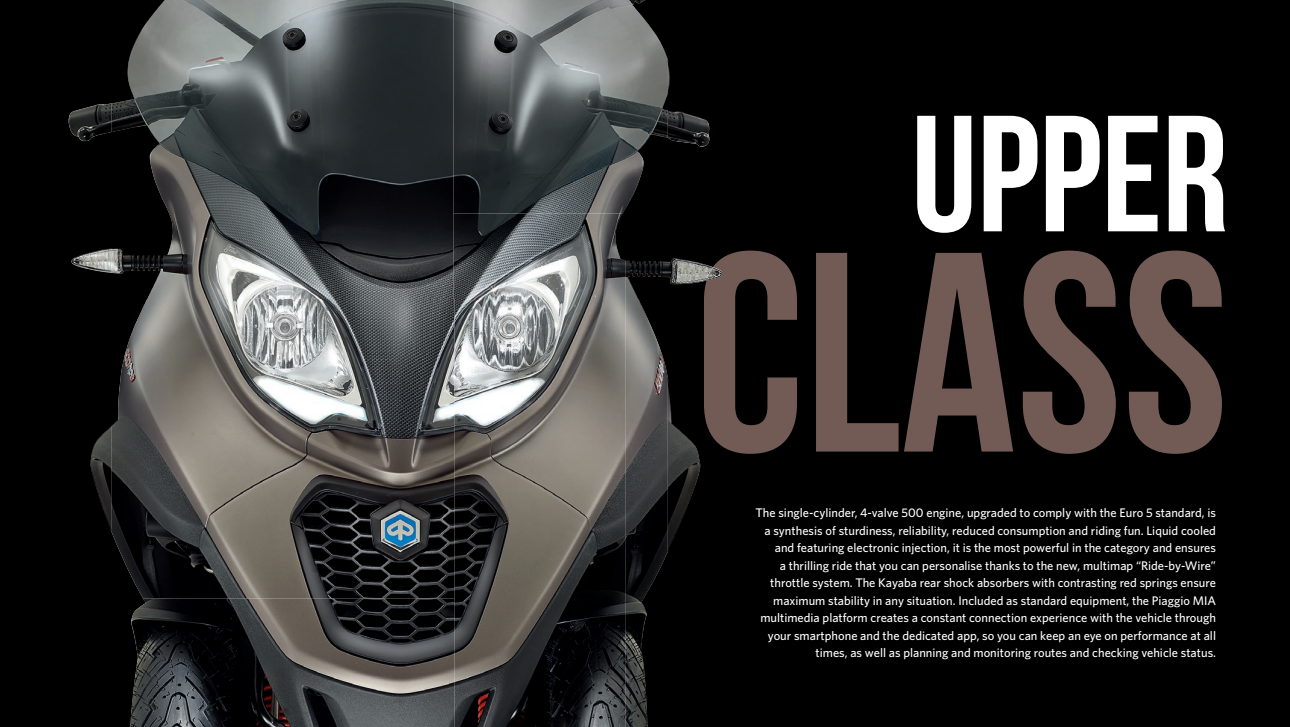
<style>
.page{position:relative;width:1290px;height:727px;background:#fff}
.page>*{position:absolute;margin:0;border:0;box-sizing:border-box;transform-origin:0 0}
.t1{font:283.62px "Bebas Neue";color:#725b54}
.t2{font:164.88px "Bebas Neue";color:#fff}
.t3{font:500 12.5px/17.5px "Whitney";color:#fff;text-align:right}
</style>
<div class="page">
<div style="left:0;top:0;width:1290px;height:726px;background:#000"></div>
<img style="left:111px;top:0;width:343px;height:299px">
<img style="left:454px;top:0;width:214px;height:213px">
<img style="left:668px;top:60px;width:41px;height:87px">
<img style="left:69px;top:103px;width:42px;height:38px">
<img style="left:71px;top:248px;width:40px;height:25px">
<img style="left:454px;top:213px;width:171px;height:513px">
<img style="left:625px;top:258px;width:73px;height:41px">
<img style="left:111px;top:299px;width:343px;height:299px">
<img style="left:625px;top:299px;width:43px;height:427px">
<img style="left:668px;top:379px;width:32px;height:172px">
<img style="left:90px;top:426px;width:21px;height:105px">
<img style="left:130px;top:598px;width:324px;height:128px">
<img style="left:704px;top:264px;width:18px;height:17px">
<h2 class="t2" style="left:911px;top:84px;width:318px">UPPER</h2>
<h1 class="t1" style="left:695px;top:198px;width:535px">CLASS</h1>
<p class="t3" style="left:755px;top:503px;width:462px">The single-cylinder, 4-valve 500 engine, upgraded to comply with the Euro 5 standard, is a synthesis of sturdiness, reliability, reduced consumption and riding fun. Liquid cooled and featuring electronic injection, it is the most powerful in the category and ensures<br>a thrilling ride that you can personalise thanks to the new, multimap “Ride-by-Wire” throttle system. The Kayaba rear shock absorbers with contrasting red springs ensure maximum stability in any situation. Included as standard equipment, the Piaggio MIA multimedia platform creates a constant connection experience with the vehicle through your smartphone and the dedicated app, so you can keep an eye on performance at all times, as well as planning and monitoring routes and checking vehicle status.</p>
</div>
